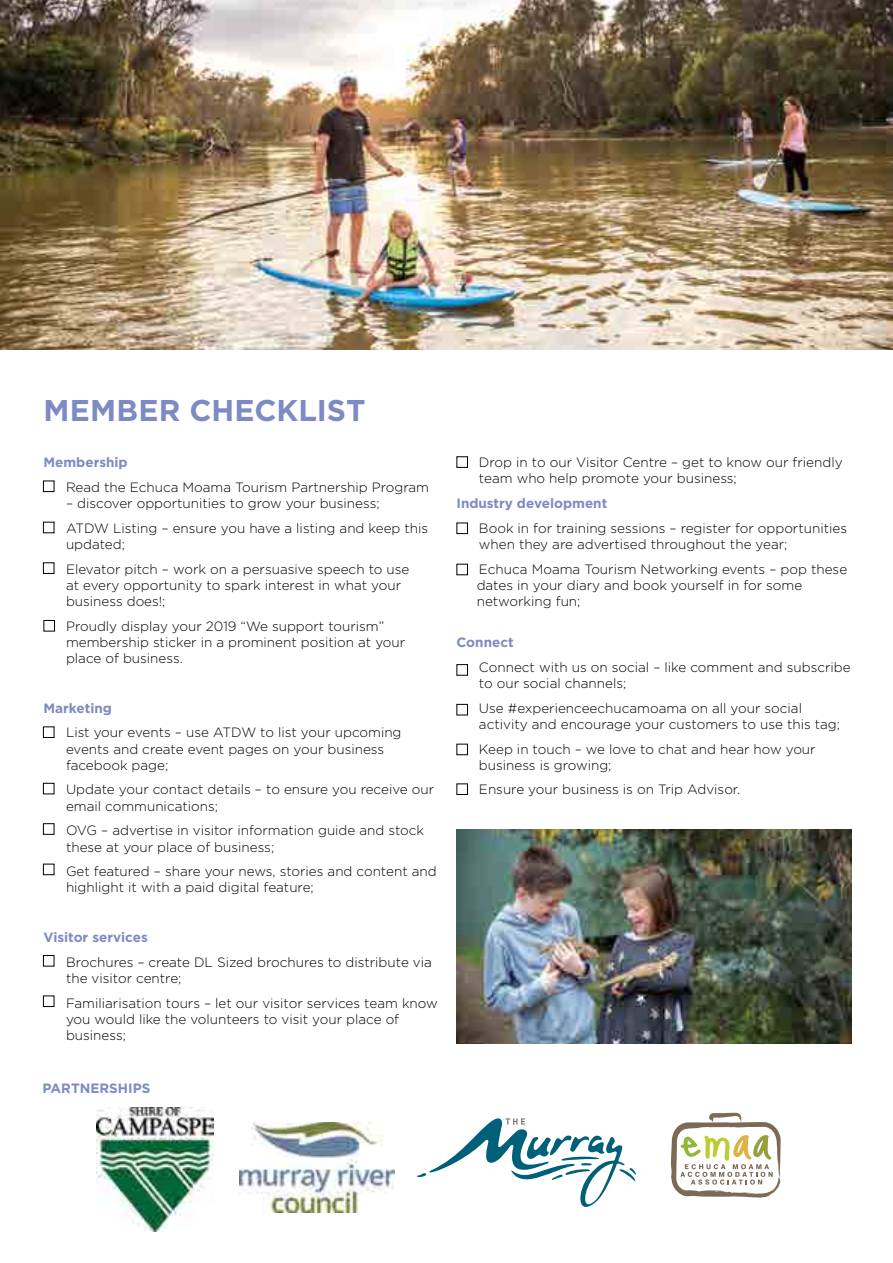
<style>
.page{position:relative;width:893px;height:1263px;background:#fff}
.page>*{position:absolute;margin:0;border:0;box-sizing:border-box;transform-origin:0 0}
.t1{font:700 30px "Gotham";letter-spacing:.005em;color:#7e8ac4}
.t2{font:300 13.5px/16.2px "Gotham";color:#000}
.t3{font:700 13.5px "Gotham";color:#7e8ac4}
</style>
<div class="page">
<div style="left:43px;top:481px;width:11px;height:11px;border:1px solid #000"></div>
<div style="left:43px;top:522px;width:11px;height:11px;border:1px solid #000"></div>
<div style="left:43px;top:562px;width:11px;height:12px;border:1px solid #000"></div>
<div style="left:43px;top:726px;width:11px;height:12px;border:1px solid #000"></div>
<div style="left:43px;top:783px;width:11px;height:11px;border:1px solid #000"></div>
<div style="left:43px;top:823px;width:11px;height:12px;border:1px solid #000"></div>
<div style="left:43px;top:864px;width:11px;height:11px;border:1px solid #000"></div>
<div style="left:43px;top:955px;width:11px;height:11px;border:1px solid #000"></div>
<div style="left:43px;top:995px;width:11px;height:12px;border:1px solid #000"></div>
<div style="left:456px;top:456px;width:12px;height:12px;border:1px solid #000"></div>
<div style="left:456px;top:523px;width:12px;height:11px;border:1px solid #000"></div>
<div style="left:456px;top:564px;width:12px;height:11px;border:1px solid #000"></div>
<div style="left:456px;top:664px;width:12px;height:12px;border:1px solid #000"></div>
<div style="left:456px;top:704px;width:12px;height:11px;border:1px solid #000"></div>
<div style="left:456px;top:744px;width:12px;height:11px;border:1px solid #000"></div>
<img style="left:0;top:0;width:893px;height:349px">
<img style="left:456px;top:829px;width:395px;height:215px">
<img style="left:240px;top:1122px;width:154px;height:90px">
<img style="left:96px;top:1108px;width:117px;height:123px">
<svg style="left:671px;top:1113px;width:110px;height:84px"></svg>
<svg style="left:417px;top:1118px;width:219px;height:89px"></svg>
<div style="left:44px;top:620px;width:11px;height:11px;border:1px solid #000"></div>
<div style="left:456px;top:783px;width:12px;height:12px;border:1px solid #000"></div>
<h1 class="t1" style="left:44px;top:390px;width:323px">MEMBER CHECKLIST</h1>
<p class="t3" style="left:44px;top:453px;width:86px">Membership</p>
<p class="t2" style="left:66px;top:479px;width:365px">Read the Echuca Moama Tourism Partnership Program</p>
<p class="t2" style="left:66px;top:491px;width:364px;line-height:24.8px">– discover opportunities to grow your business;<br>ATDW Listing – ensure you have a listing and keep this</p>
<p class="t2" style="left:66px;top:531px;width:345px;line-height:24.8px">updated;<br>Elevator pitch – work on a persuasive speech to use</p>
<p class="t2" style="left:66px;top:577px;width:337px">at every opportunity to spark interest in what your business does!;</p>
<p class="t2" style="left:66px;top:618px;width:341px">Proudly display your 2019 “We support tourism” membership sticker in a prominent position at your place of business.</p>
<p class="t3" style="left:44px;top:699px;width:70px">Marketing</p>
<p class="t2" style="left:66px;top:724px;width:337px">List your events – use ATDW to list your upcoming events and create event pages on your business facebook page;</p>
<p class="t2" style="left:66px;top:781px;width:370px">Update your contact details – to ensure you receive our email communications;</p>
<p class="t2" style="left:66px;top:822px;width:360px">OVG – advertise in visitor information guide and stock these at your place of business;</p>
<p class="t2" style="left:66px;top:863px;width:372px">Get featured – share your news, stories and content and highlight it with a paid digital feature;</p>
<p class="t3" style="left:44px;top:928px;width:106px">Visitor services</p>
<p class="t2" style="left:66px;top:953px;width:367px">Brochures – create DL Sized brochures to distribute via the visitor centre;</p>
<p class="t2" style="left:66px;top:994px;width:373px">Familiarisation tours – let our visitor services team know you would like the volunteers to visit your place of business;</p>
<p class="t3" style="left:43px;top:1079px;width:109px">PARTNERSHIPS</p>
<p class="t2" style="left:479px;top:454px;width:365px">Drop in to our Visitor Centre – get to know our friendly team who help promote your business;</p>
<p class="t3" style="left:456px;top:494px;width:152px">Industry development</p>
<p class="t2" style="left:479px;top:520px;width:370px">Book in for training sessions – register for opportunities when they are advertised throughout the year;</p>
<p class="t2" style="left:477px;top:560px;width:372px">Echuca Moama Tourism Networking events – pop these dates in your diary and book yourself in for some networking fun;</p>
<p class="t3" style="left:456px;top:633px;width:59px">Connect</p>
<p class="t2" style="left:479px;top:658px;width:373px">Connect with us on social – like comment and subscribe to our social channels;</p>
<p class="t2" style="left:479px;top:699px;width:363px">Use #experienceechucamoama on all your social activity and encourage your customers to use this tag;</p>
<p class="t2" style="left:479px;top:740px;width:338px">Keep in touch – we love to chat and hear how your business is growing;</p>
<p class="t2" style="left:479px;top:781px;width:263px">Ensure your business is on Trip Advisor.</p>
</div>
